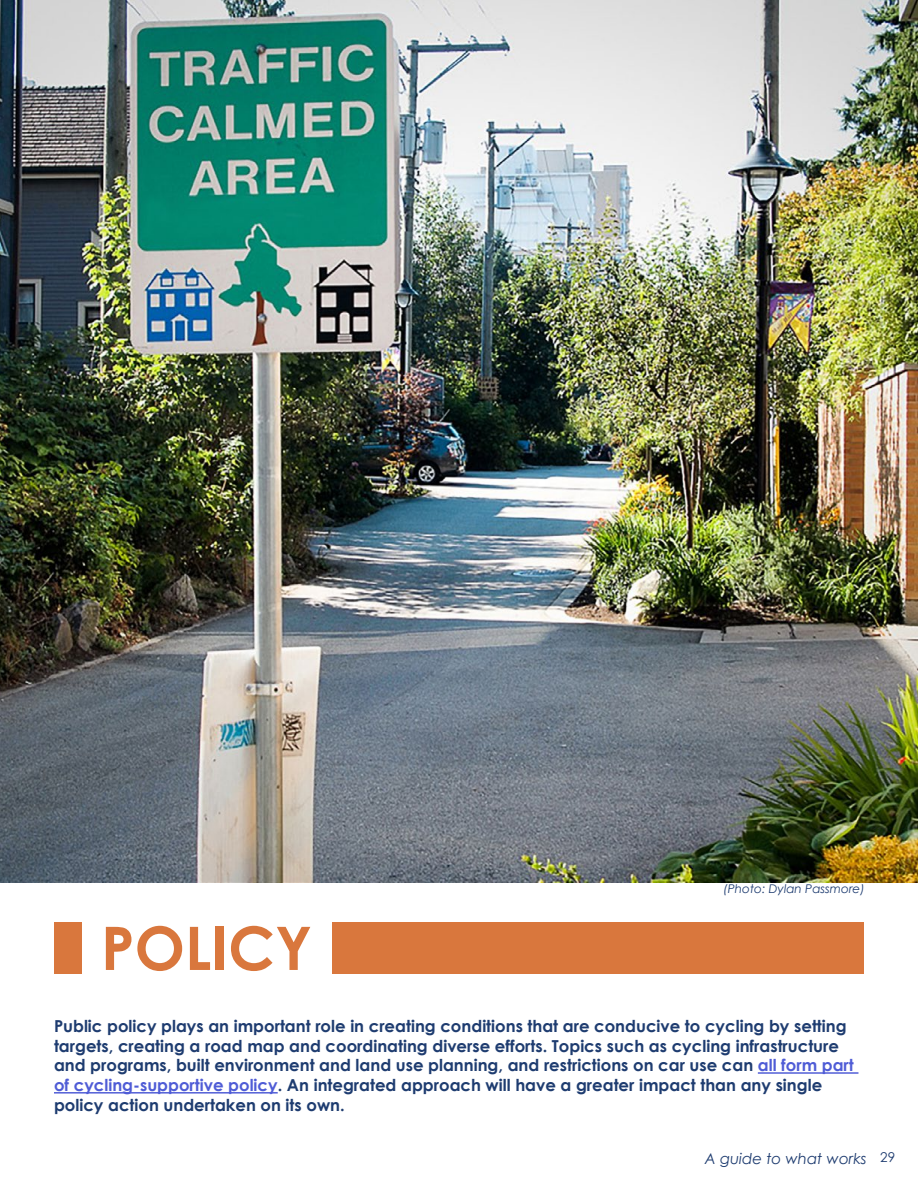
<style>
.page{position:relative;width:918px;height:1188px;background:#fff}
.page>*{position:absolute;margin:0;border:0;box-sizing:border-box;transform-origin:0 0}
.t1{font:700 60px "Century Gothic";color:#d9773d}
.t2{font:700 16.5px/19.8px "Century Gothic";color:#1e3c70}
.t3{font:italic 15px "Century Gothic";color:#1e3c70}
.t4{font:italic 12px "Century Gothic";color:#1e3c70}
.s1{color:#4f5cd6}
.s2{font-style:normal;font-size:13.5px}
</style>
<div class="page">
<img style="left:0;top:0;width:918px;height:882px">
<hr style="left:758px;top:1072px;width:100px;height:2px;background:#4f5cd6">
<hr style="left:54px;top:1092px;width:224px;height:2px;background:#4f5cd6">
<div style="left:54px;top:922px;width:810px;height:52px;background:#d9773d"></div>
<div style="left:82px;top:909px;width:249px;height:77px;background:#fff"></div>
<h1 class="t1" style="left:101px;top:903px;width:213px">POLICY</h1>
<p class="t4" style="left:723px;top:880px;width:143px">(Photo: Dylan Passmore)</p>
<p class="t2" style="left:54px;top:1015px;width:801px">Public policy plays an important role in creating conditions that are conducive to cycling by setting targets, creating a road map and coordinating diverse efforts. Topics such as cycling infrastructure and programs, built environment and land use planning, and restrictions on car use can <span class="s1">all form part of cycling-supportive policy</span>. An integrated approach will have a greater impact than any single policy action undertaken on its own.</p>
<p class="t3" style="left:705px;top:1148px;width:192px">A guide to what works <span class="s2">29</span></p>
</div>
